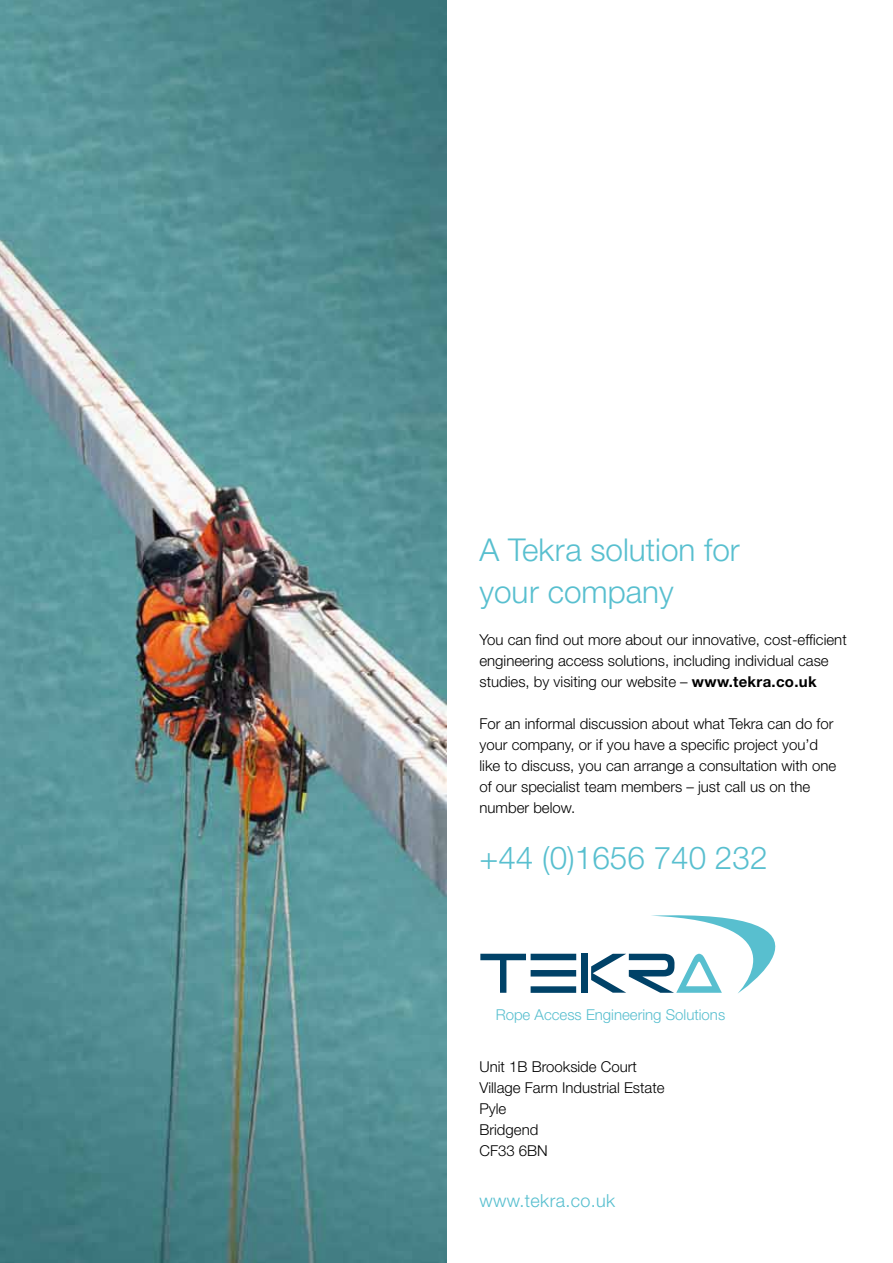
<style>
.page{position:relative;width:893px;height:1263px;background:#fff}
.page>*{position:absolute;margin:0;border:0;box-sizing:border-box;transform-origin:0 0}
.t1{font:300 31.5px/42px "Helvetica Neue";color:#58bfcf}
.t2{font:300 18px "Helvetica Neue";letter-spacing:.02em;color:#58bfcf}
.t3{font:300 15px/21px "Helvetica Neue";color:#000}
.t4{font:300 15px "Helvetica Neue";color:#58bfcf}
.s1{font-weight:700}
</style>
<div class="page">
<img style="left:0;top:0;width:446px;height:1263px">
<svg style="left:480px;top:954px;width:96px;height:39px"></svg>
<div style="left:581px;top:954px;width:6px;height:39px;background:#004268"></div>
<svg style="left:591px;top:915px;width:184px;height:78px"></svg>
<h1 class="t1" style="left:479px;top:528px;width:262px">A Tekra solution for your company</h1>
<p class="t3" style="left:479px;top:628px;width:369px">You can find out more about our innovative, cost-efficient engineering access solutions, including individual case studies, by visiting our website – <span class="s1">www.tekra.co.uk</span></p>
<p class="t3" style="left:479px;top:712px;width:358px">For an informal discussion about what Tekra can do for your company, or if you have a specific project you’d like to discuss, you can arrange a consultation with one of our specialist team members – just call us on the number below.</p>
<h1 class="t1" style="left:479px;top:836px;width:290px">+44 (0)1656 740 232</h1>
<p class="t4" style="left:496px;top:1005px;width:231px">Rope Access Engineering Solutions</p>
<p class="t3" style="left:479px;top:1056px;width:187px">Unit 1B Brookside Court<br>Village Farm Industrial Estate<br>Pyle<br>Bridgend<br>CF33 6BN</p>
<p class="t2" style="left:479px;top:1189px;width:137px">www.tekra.co.uk</p>
</div>
